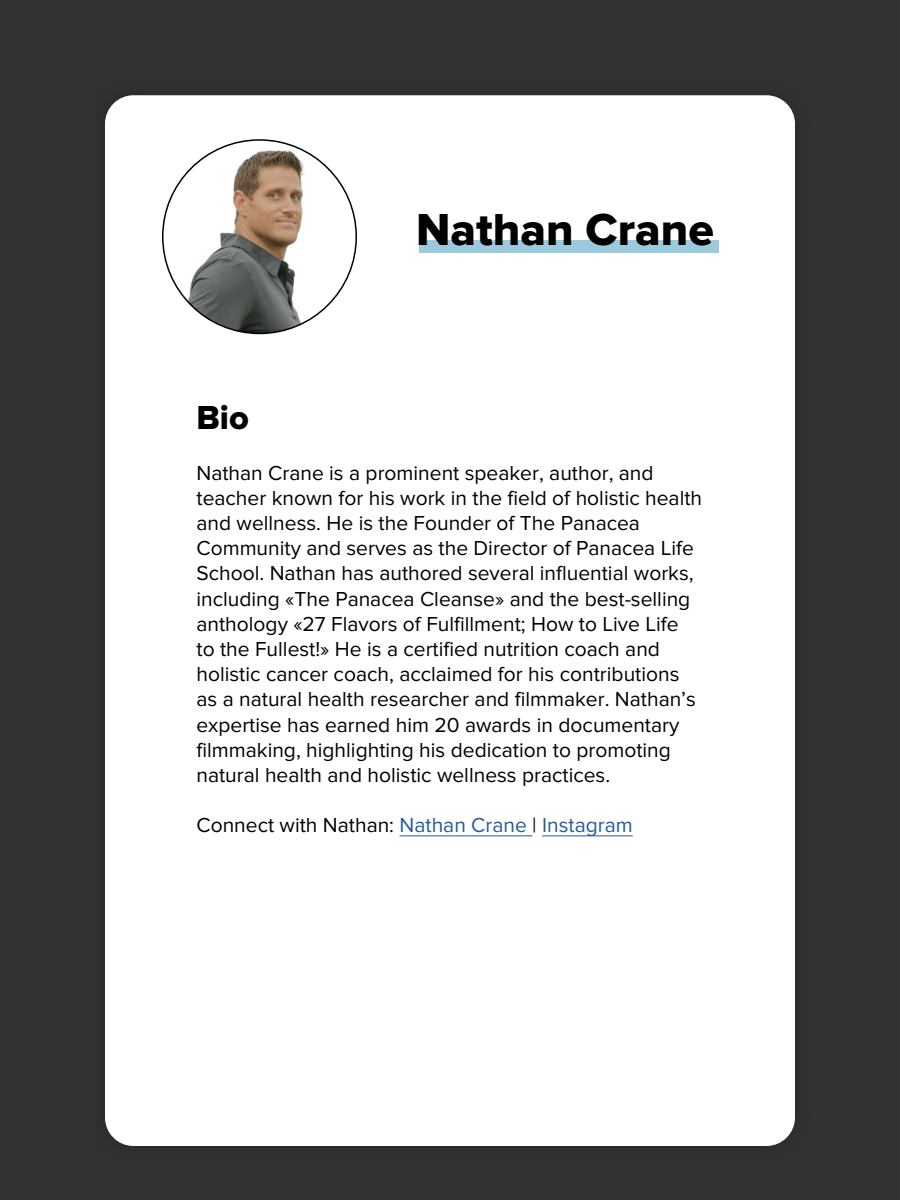
<style>
.page{position:relative;width:900px;height:1200px;background:#333232}
.page>*{position:absolute;margin:0;border:0;box-sizing:border-box;transform-origin:0 0}
.t1{font:800 46.5px "Proxima Nova";color:#000}
.t2{font:800 34.5px "Proxima Nova";color:#000}
.t3{font:21px/25.2px "Proxima Nova";color:#000}
.t4{font:21px "Proxima Nova";color:#275b9b}
.s1{color:#000}
</style>
<div class="page">
<div style="left:105px;top:95px;width:690px;height:1051px;background:#fff;border-radius:28px"></div>
<img style="left:163px;top:140px;width:187px;height:193px">
<div style="left:419px;top:241px;width:299px;height:12px;background:#9ccadd"></div>
<hr style="left:400px;top:836px;width:132px;height:1px;background:#275b9b">
<hr style="left:542px;top:836px;width:91px;height:1px;background:#275b9b">
<h1 class="t1" style="left:416px;top:203px;width:299px">Nathan Crane</h1>
<h2 class="t2" style="left:196px;top:398px;width:54px">Bio</h2>
<p class="t3" style="left:196px;top:460px;width:507px">Nathan Crane is a prominent speaker, author, and teacher known for his work in the field of holistic health and wellness. He is the Founder of The Panacea Community and serves as the Director of Panacea Life School. Nathan has authored several influential works, including «The Panacea Cleanse» and the best-selling anthology «27 Flavors of Fulfillment; How to Live Life<br>to the Fullest!» He is a certified nutrition coach and holistic cancer coach, acclaimed for his contributions as a natural health researcher and filmmaker. Nathan’s expertise has earned him 20 awards in documentary filmmaking, highlighting his dedication to promoting natural health and holistic wellness practices.</p>
<p class="t4" style="left:196px;top:813px;width:438px"><span class="s1">Connect with Nathan:</span> Nathan Crane <span class="s1">|</span> Instagram</p>
</div>
